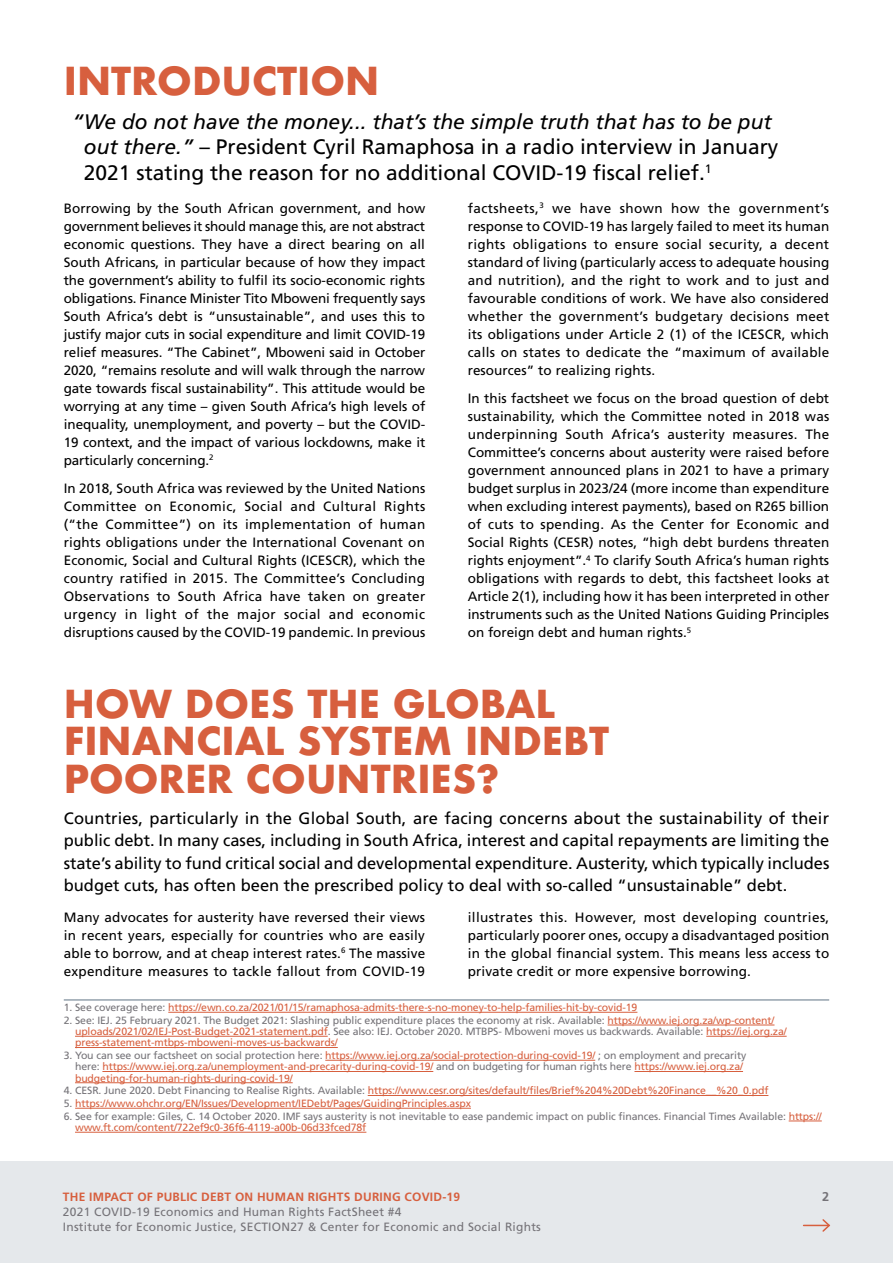
<style>
.page{position:relative;width:893px;height:1263px;background:#fff}
.page>*{position:absolute;margin:0;border:0;box-sizing:border-box;transform-origin:0 0}
.t1{font:700 37.5px/37.5px "Futura";color:#d75f3e}
.t2{font:21px/25.5px "Frutiger LT Std";color:#000}
.t3{font:16.5px/22.5px "Frutiger LT Std";color:#000;text-align:justify}
.t4{font:13.5px/18px "Frutiger LT Std";letter-spacing:.005em;color:#000;text-align:justify}
.t5{font:700 12.75px "Frutiger LT Std";color:#757378}
.t6{font:12px/15px "Frutiger LT Std";letter-spacing:.02em;color:#757378}
.t7{font:700 12px "Frutiger LT Std";letter-spacing:.02em;color:#d75f3e}
.t8{font:10.5px/11.2px "Frutiger LT Std";letter-spacing:-.01em;color:#d75f3e}
.t9{font:10.5px/11.2px "Frutiger LT Std";letter-spacing:-.01em;color:#757378}
.s1{font-style:italic}
.s2{color:#757378}
.s3{color:#d75f3e}
</style>
<div class="page">
<div style="left:0;top:1161px;width:893px;height:102px;background:#e5e8eb"></div>
<hr style="left:64px;top:1000px;width:765px;height:1px;background:#607384">
<hr style="left:168px;top:1012px;width:469px;height:1px;background:#d75f3e">
<hr style="left:608px;top:1025px;width:166px;height:1px;background:#d75f3e">
<hr style="left:75px;top:1036px;width:253px;height:1px;background:#d75f3e">
<hr style="left:706px;top:1036px;width:81px;height:1px;background:#d75f3e">
<hr style="left:75px;top:1047px;width:263px;height:1px;background:#d75f3e">
<hr style="left:325px;top:1060px;width:270px;height:1px;background:#d75f3e">
<hr style="left:102px;top:1071px;width:331px;height:1px;background:#d75f3e">
<hr style="left:634px;top:1071px;width:109px;height:1px;background:#d75f3e">
<hr style="left:75px;top:1082px;width:218px;height:1px;background:#d75f3e">
<hr style="left:368px;top:1095px;width:400px;height:1px;background:#d75f3e">
<hr style="left:75px;top:1108px;width:396px;height:1px;background:#d75f3e">
<hr style="left:789px;top:1121px;width:33px;height:1px;background:#d75f3e">
<hr style="left:75px;top:1132px;width:291px;height:1px;background:#d75f3e">
<svg style="left:804px;top:1219px;width:27px;height:13px"></svg>
<h1 class="t1" style="left:64px;top:62px;width:317px">INTRODUCTION</h1>
<h2 class="t2" style="left:84px;top:109px;width:696px;text-indent:-12px"><span class="s1">“We do not have the money... that’s the simple truth that has to be put out there.”</span> – President Cyril Ramaphosa in a radio interview in January<br>2021 stating the reason for no additional COVID-19 fiscal relief.<sup>1</sup></h2>
<p class="t4" style="left:64px;top:199px;width:363px">Borrowing by the South African government, and how government believes it should manage this, are not abstract economic questions. They have a direct bearing on all South Africans, in particular because of how they impact the government’s ability to fulfil its socio-economic rights obligations. Finance Minister Tito Mboweni frequently says South Africa’s debt is “unsustainable”, and uses this to justify major cuts in social expenditure and limit COVID-19 relief measures. “The Cabinet”, Mboweni said in October 2020, “remains resolute and will walk through the narrow gate towards fiscal sustainability”. This attitude would be worrying at any time – given South Africa’s high levels of inequality, unemployment, and poverty – but the COVID-19 context, and the impact of various lockdowns, make it particularly concerning.<sup>2</sup></p>
<p class="t4" style="left:64px;top:480px;width:363px">In 2018, South Africa was reviewed by the United Nations Committee on Economic, Social and Cultural Rights (“the Committee”) on its implementation of human rights obligations under the International Covenant on Economic, Social and Cultural Rights (ICESCR), which the country ratified in 2015. The Committee’s Concluding Observations to South Africa have taken on greater urgency in light of the major social and economic disruptions caused by the COVID-19 pandemic. In previous</p>
<p class="t4" style="left:468px;top:199px;width:363px">factsheets,<sup>3</sup> we have shown how the government’s response to COVID-19 has largely failed to meet its human rights obligations to ensure social security, a decent standard of living (particularly access to adequate housing and nutrition), and the right to work and to just and favourable conditions of work. We have also considered whether the government’s budgetary decisions meet its obligations under Article 2 (1) of the ICESCR, which calls on states to dedicate the “maximum of available resources” to realizing rights.</p>
<p class="t4" style="left:468px;top:390px;width:363px">In this factsheet we focus on the broad question of debt sustainability, which the Committee noted in 2018 was underpinning South Africa’s austerity measures. The Committee’s concerns about austerity were raised before government announced plans in 2021 to have a primary budget surplus in 2023/24 (more income than expenditure when excluding interest payments), based on R265 billion of cuts to spending. As the Center for Economic and Social Rights (CESR) notes, “high debt burdens threaten rights enjoyment”.<sup>4</sup> To clarify South Africa’s human rights obligations with regards to debt, this factsheet looks at Article 2(1), including how it has been interpreted in other instruments such as the United Nations Guiding Principles on foreign debt and human rights.<sup>5</sup></p>
<h1 class="t1" style="left:64px;top:685px;width:547px">HOW DOES THE GLOBAL<br>FINANCIAL SYSTEM INDEBT<br>POORER COUNTRIES?</h1>
<p class="t3" style="left:64px;top:807px;width:767px">Countries, particularly in the Global South, are facing concerns about the sustainability of their public debt. In many cases, including in South Africa, interest and capital repayments are limiting the state’s ability to fund critical social and developmental expenditure. Austerity, which typically includes budget cuts, has often been the prescribed policy to deal with so-called “unsustainable” debt.</p>
<p class="t4" style="left:64px;top:908px;width:363px">Many advocates for austerity have reversed their views in recent years, especially for countries who are easily able to borrow, and at cheap interest rates.<sup>6</sup> The massive expenditure measures to tackle fallout from COVID-19</p>
<p class="t4" style="left:468px;top:908px;width:363px">illustrates this. However, most developing countries, particularly poorer ones, occupy a disadvantaged position in the global financial system. This means less access to private credit or more expensive borrowing.</p>
<p class="t8" style="left:64px;top:1002px;width:575px"><span class="s2">1. See coverage here:</span> https://ewn.co.za/2021/01/15/ramaphosa-admits-there-s-no-money-to-help-families-hit-by-covid-19</p>
<p class="t9" style="left:75px;top:1015px;width:713px;text-indent:-11px">2. See: IEJ. 25 February 2021. The Budget 2021: Slashing public expenditure places the economy at risk. Available: <span class="s3">https://www.iej.org.za/wp-content/ uploads/2021/02/IEJ-Post-Budget-2021-statement.pdf</span>. See also: IEJ. October 2020. MTBPS- Mboweni moves us backwards. Available: <span class="s3">https://iej.org.za/ press-statement-mtbps-mboweni-moves-us-backwards/</span></p>
<p class="t8" style="left:75px;top:1050px;width:673px;text-indent:-11px"><span class="s2">3. You can see our factsheet on social protection here:</span> https://www.iej.org.za/social-protection-during-covid-19/ <span class="s2">; on employment and precarity here:</span> https://www.iej.org.za/unemployment-and-precarity-during-covid-19/ <span class="s2">and on budgeting for human rights here</span> https://www.iej.org.za/ budgeting-for-human-rights-during-covid-19/</p>
<p class="t8" style="left:64px;top:1085px;width:706px"><span class="s2">4. CESR. June 2020. Debt Financing to Realise Rights. Available:</span> https://www.cesr.org/sites/default/files/Brief%204%20Debt%20Finance__%20_0.pdf</p>
<p class="t8" style="left:64px;top:1098px;width:409px"><span class="s2">5.</span> https://www.ohchr.org/EN/Issues/Development/IEDebt/Pages/GuidingPrinciples.aspx</p>
<p class="t9" style="left:75px;top:1111px;width:748px;text-indent:-11px">6. See for example: Giles, C. 14 October 2020. IMF says austerity is not inevitable to ease pandemic impact on public finances. Financial Times Available: <span class="s3">https:// www.ft.com/content/722ef9c0-36f6-4119-a00b-06d33fced78f</span></p>
<p class="t7" style="left:63px;top:1189px;width:399px">THE IMPACT OF PUBLIC DEBT ON HUMAN RIGHTS DURING COVID-19</p>
<p class="t5" style="left:822px;top:1189px;width:9px">2</p>
<p class="t6" style="left:63px;top:1204px;width:479px">2021 COVID-19 Economics and Human Rights FactSheet #4<br>Institute for Economic Justice, SECTION27 &amp; Center for Economic and Social Rights</p>
</div>
